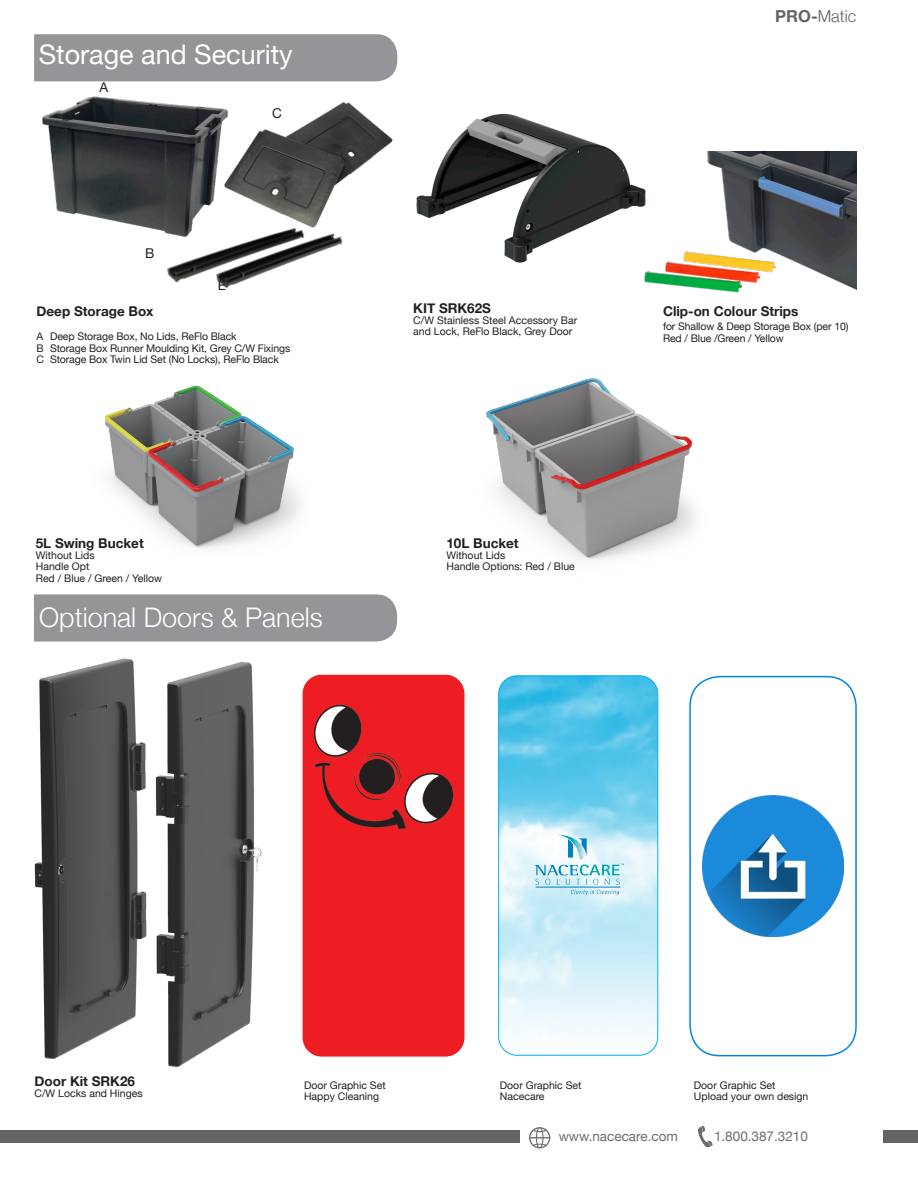
<style>
.page{position:relative;width:918px;height:1188px;background:#fff}
.page>*{position:absolute;margin:0;border:0;box-sizing:border-box;transform-origin:0 0}
.t1{font:300 27px "Helvetica Neue";color:#fff}
.t2{font:27px "Helvetica Neue";color:#fff}
.t3{font:300 16.5px "Helvetica Neue";color:#636366}
.t4{font:700 13.5px "Helvetica Neue";color:#231f20}
.t5{font:13.5px "Helvetica Neue";color:#6c6d70}
.t6{font:13.5px "Helvetica Neue";color:#231f20}
.t7{font:10.5px "Helvetica Neue";color:#231f20}
.s1{font-weight:700}
</style>
<div class="page">
<img style="left:486px;top:378px;width:210px;height:182px">
<div style="left:34px;top:34px;width:363px;height:47px;background:#939598"></div>
<img style="left:416px;top:113px;width:221px;height:150px">
<img style="left:637px;top:151px;width:220px;height:142px">
<img style="left:236px;top:102px;width:157px;height:100px">
<img style="left:42px;top:96px;width:194px;height:134px">
<img style="left:105px;top:385px;width:195px;height:163px">
<img style="left:156px;top:202px;width:187px;height:87px">
<svg style="left:529px;top:1127px;width:21px;height:21px"></svg>
<svg style="left:698px;top:1126px;width:15px;height:21px"></svg>
<div style="left:0;top:1130px;width:519px;height:12px;background:#636366"></div>
<div style="left:883px;top:1130px;width:35px;height:12px;background:#636366"></div>
<div style="left:34px;top:594px;width:363px;height:48px;background:#939598"></div>
<img style="left:34px;top:658px;width:228px;height:409px">
<img style="left:302px;top:674px;width:163px;height:383px">
<div style="left:689px;top:676px;width:168px;height:380px;border:2px solid #0085e3;border-radius:30px"></div>
<img style="left:703px;top:796px;width:140px;height:140px">
<img style="left:499px;top:676px;width:159px;height:379px">
<div style="left:499px;top:676px;width:159px;height:379px;border:1px solid #00aeef;border-radius:18px"></div>
<svg style="left:534px;top:835px;width:90px;height:60px"></svg>
<p class="t2" style="left:39px;top:35px;width:256px">Storage and Security</p>
<p class="t6" style="left:99px;top:78px;width:10px">A</p>
<p class="t6" style="left:145px;top:243px;width:11px">B</p>
<p class="t6" style="left:272px;top:103px;width:11px">C</p>
<p class="t6" style="left:218px;top:275px;width:10px">E</p>
<p class="t4" style="left:37px;top:301px;width:119px">Deep Storage Box</p>
<p class="t7" style="left:37px;top:329px;width:202px">A Deep Storage Box, No Lids, ReFlo Black</p>
<p class="t7" style="left:37px;top:340px;width:255px">B Storage Box Runner Moulding Kit, Grey C/W Fixings</p>
<p class="t7" style="left:37px;top:352px;width:244px">C Storage Box Twin Lid Set (No Locks), ReFlo Black</p>
<p class="t4" style="left:36px;top:533px;width:110px">5L Swing Bucket</p>
<p class="t7" style="left:36px;top:548px;width:60px">Without Lids</p>
<p class="t7" style="left:36px;top:559px;width:55px">Handle Opt</p>
<p class="t7" style="left:36px;top:570px;width:128px">Red / Blue / Green / Yellow</p>
<p class="t1" style="left:39px;top:596px;width:285px">Optional Doors &amp; Panels</p>
<p class="t3" style="left:775px;top:3px;width:83px"><span class="s1">PRO-</span>Matic</p>
<p class="t4" style="left:413px;top:298px;width:79px">KIT SRK62S</p>
<p class="t7" style="left:413px;top:313px;width:165px">C/W Stainless Steel Accessory Bar</p>
<p class="t7" style="left:413px;top:324px;width:161px">and Lock, ReFlo Black, Grey Door</p>
<p class="t4" style="left:446px;top:533px;width:74px">10L Bucket</p>
<p class="t7" style="left:446px;top:548px;width:60px">Without Lids</p>
<p class="t7" style="left:446px;top:559px;width:130px">Handle Options: Red / Blue</p>
<p class="t4" style="left:663px;top:301px;width:137px">Clip-on Colour Strips</p>
<p class="t7" style="left:663px;top:319px;width:187px">for Shallow &amp; Deep Storage Box (per 10)</p>
<p class="t7" style="left:663px;top:331px;width:122px">Red / Blue /Green / Yellow</p>
<p class="t4" style="left:35px;top:1071px;width:102px">Door Kit SRK26</p>
<p class="t7" style="left:35px;top:1086px;width:110px">C/W Locks and Hinges</p>
<p class="t7" style="left:304px;top:1078px;width:83px">Door Graphic Set</p>
<p class="t7" style="left:304px;top:1089px;width:77px">Happy Cleaning</p>
<p class="t7" style="left:500px;top:1078px;width:83px">Door Graphic Set</p>
<p class="t7" style="left:500px;top:1089px;width:46px">Nacecare</p>
<p class="t7" style="left:694px;top:1078px;width:83px">Door Graphic Set</p>
<p class="t7" style="left:694px;top:1089px;width:116px">Upload your own design</p>
<p class="t5" style="left:559px;top:1126px;width:121px">www.nacecare.com</p>
<p class="t5" style="left:714px;top:1126px;width:95px">1.800.387.3210</p>
</div>
